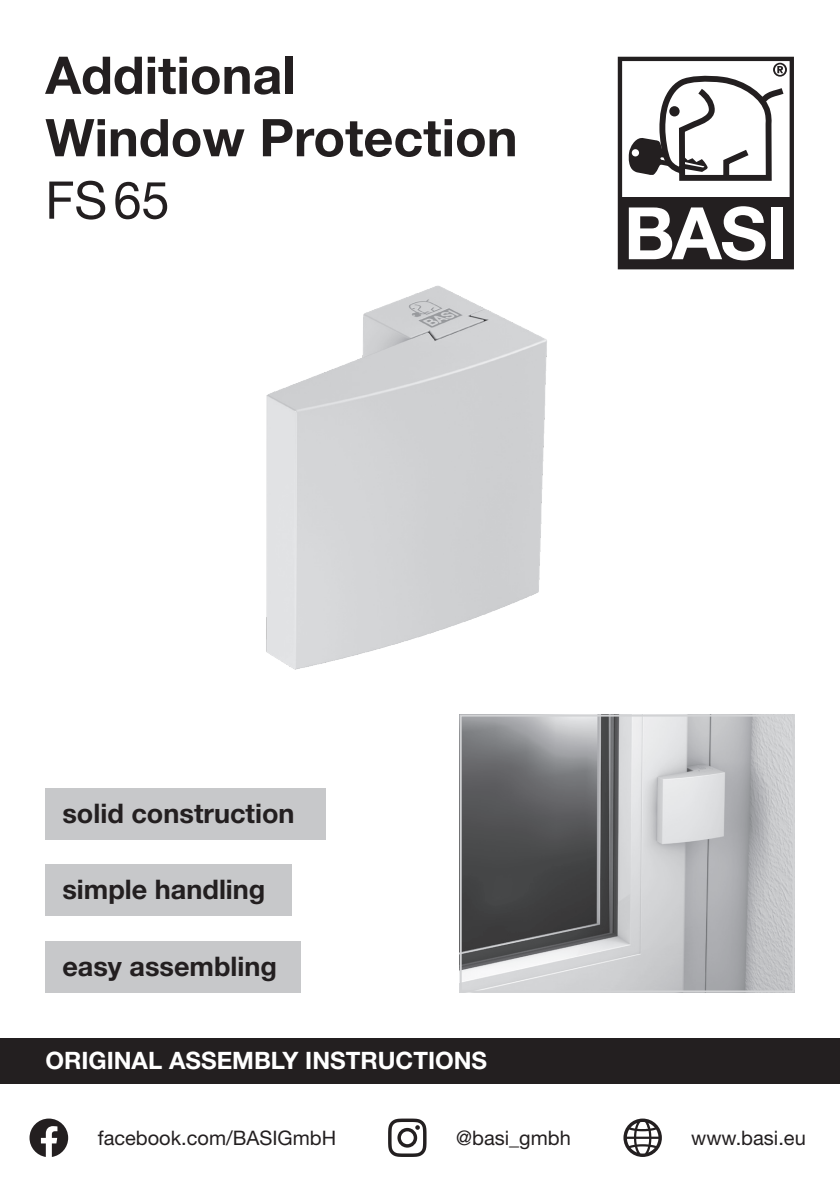
<style>
.page{position:relative;width:840px;height:1191px;background:#fff}
.page>*{position:absolute;margin:0;border:0;box-sizing:border-box;transform-origin:0 0}
.t1{font:700 52px/62.4px "Helvetica Neue LT Pro";color:#231f20}
.t2{font:52px "Helvetica Neue LT Pro";color:#231f20}
.t3{font:700 27px "Helvetica Neue LT Pro";color:#231f20}
.t4{font:700 24px "Helvetica Neue LT Pro";color:#fff}
.t5{font:20px "Helvetica Neue LT Pro";color:#231f20}
</style>
<div class="page">
<div style="left:617px;top:57px;width:176px;height:212px;border:4px solid #231f20"></div>
<div style="left:619px;top:197px;width:172px;height:70px;background:#231f20"></div>
<svg style="left:627px;top:63px;width:162px;height:206px"></svg>
<div style="left:0;top:1037px;width:839px;height:46px;background:#231f20"></div>
<svg style="left:388px;top:1118px;width:38px;height:39px"></svg>
<svg style="left:29px;top:1118px;width:39px;height:39px"></svg>
<svg style="left:623px;top:1118px;width:38px;height:39px"></svg>
<div style="left:45px;top:865px;width:247px;height:51px;background:#c7c8ca"></div>
<div style="left:45px;top:941px;width:255px;height:51px;background:#c7c8ca"></div>
<div style="left:45px;top:788px;width:281px;height:51px;background:#c7c8ca"></div>
<img style="left:462px;top:717px;width:329px;height:272px">
<div style="left:459px;top:714px;width:335px;height:278px;border:2px solid #d1d2d4"></div>
<img style="left:266px;top:285px;width:281px;height:385px">
<h1 class="t1" style="left:45px;top:43px;width:473px">Additional<br>Window Protection</h1>
<h1 class="t2" style="left:45px;top:168px;width:126px">FS65</h1>
<p class="t3" style="left:62px;top:796px;width:233px">solid construction</p>
<p class="t3" style="left:62px;top:873px;width:204px">simple handling</p>
<p class="t3" style="left:62px;top:949px;width:216px">easy assembling</p>
<p class="t4" style="left:45px;top:1045px;width:443px">ORIGINAL ASSEMBLY INSTRUCTIONS</p>
<p class="t5" style="left:98px;top:1125px;width:240px">facebook.com/BASIGmbH</p>
<p class="t5" style="left:456px;top:1125px;width:116px">@basi_gmbh</p>
<p class="t5" style="left:691px;top:1125px;width:116px">www.basi.eu</p>
</div>
